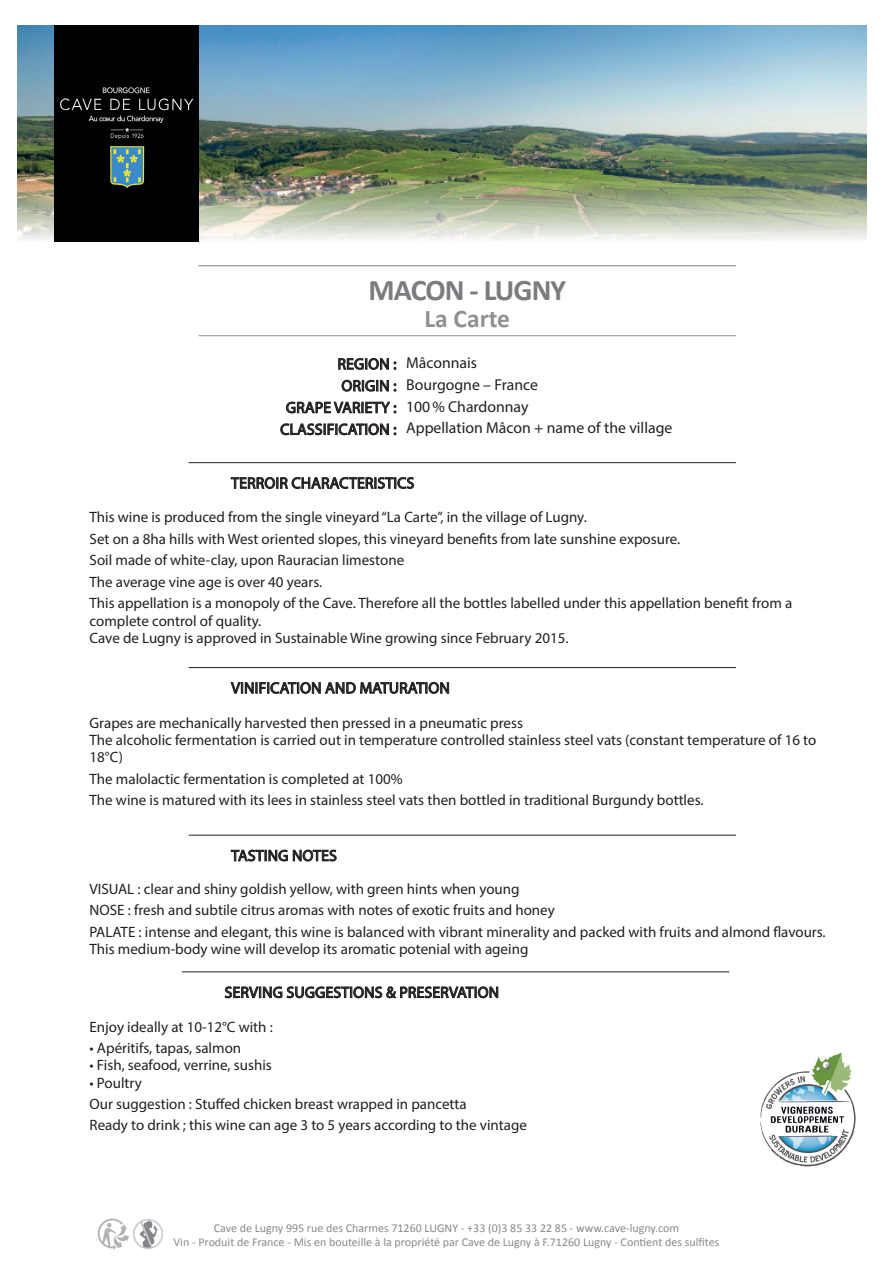
<style>
.page{position:relative;width:893px;height:1263px;background:#fff}
.page>*{position:absolute;margin:0;border:0;box-sizing:border-box;transform-origin:0 0}
.t1{font:700 30px "Calibri";letter-spacing:-.03em;color:#7a7c7f}
.t2{font:700 25.5px "Calibri";color:#8f9194}
.t3{font:15.75px/21.8px "Myriad Pro";letter-spacing:.01em;color:#231f20}
.t4{font:15px/21.5px "Myriad Pro";color:#231f20}
.t5{font:12px/14.4px "Calibri";color:#87898c;text-align:center}
</style>
<div class="page">
<img style="left:17px;top:26px;width:849px;height:214px">
<hr style="left:199px;top:265px;width:537px;height:1px;background:#7a7c7f">
<hr style="left:189px;top:462px;width:547px;height:1px;background:#231f20">
<svg style="left:230px;top:477px;width:185px;height:12px"></svg>
<hr style="left:189px;top:667px;width:547px;height:1px;background:#231f20">
<svg style="left:230px;top:682px;width:219px;height:12px"></svg>
<hr style="left:189px;top:835px;width:547px;height:1px;background:#231f20">
<svg style="left:230px;top:849px;width:107px;height:13px"></svg>
<hr style="left:182px;top:971px;width:547px;height:1px;background:#231f20">
<svg style="left:224px;top:986px;width:275px;height:13px"></svg>
<svg style="left:338px;top:358px;width:58px;height:12px"></svg>
<svg style="left:280px;top:379px;width:116px;height:57px"></svg>
<img style="left:54px;top:26px;width:145px;height:215px">
<img style="left:97px;top:1218px;width:32px;height:32px">
<img style="left:133px;top:1219px;width:29px;height:29px">
<img style="left:760px;top:1052px;width:96px;height:115px">
<hr style="left:199px;top:335px;width:537px;height:1px;background:#8f9194">
<h1 class="t1" style="left:368px;top:271px;width:199px">MACON - LUGNY</h1>
<h2 class="t2" style="left:424px;top:302px;width:87px">La Carte</h2>
<p class="t3" style="left:280px;top:353px;width:118px;text-align:right">REGION :<br>ORIGIN :<br>GRAPE VARIETY :<br>CLASSIFICATION :</p>
<p class="t3" style="left:406px;top:352px;width:268px">Mâconnais<br>Bourgogne – France<br>100% Chardonnay<br>Appellation Mâcon + name of the village</p>
<p class="t3" style="left:231px;top:472px;width:185px">TERROIR CHARACTERISTICS</p>
<p class="t4" style="left:90px;top:506px;width:704px">This wine is produced from the single vineyard “La Carte”, in the village of Lugny.<br>Set on a 8ha hills with West oriented slopes, this vineyard benefits from late sunshine exposure.<br>Soil made of white-clay, upon Rauracian limestone<br>The average vine age is over 40 years.<br>This appellation is a monopoly of the Cave. Therefore all the bottles labelled under this appellation benefit from a</p>
<p class="t4" style="left:90px;top:612px;width:480px;line-height:17.2px">complete control of quality.<br>Cave de Lugny is approved in Sustainable Wine growing since February 2015.</p>
<p class="t3" style="left:231px;top:677px;width:220px">VINIFICATION AND MATURATION</p>
<p class="t4" style="left:90px;top:714px;width:728px;line-height:17.2px">Grapes are mechanically harvested then pressed in a pneumatic press<br>The alcoholic fermentation is carried out in temperature controlled stainless steel vats (constant temperature of 16 to<br>18°C)</p>
<p class="t4" style="left:90px;top:767px;width:615px">The malolactic fermentation is completed at 100%<br>The wine is matured with its lees in stainless steel vats then bottled in traditional Burgundy bottles.</p>
<p class="t3" style="left:231px;top:844px;width:107px">TASTING NOTES</p>
<p class="t4" style="left:90px;top:878px;width:738px">VISUAL : clear and shiny goldish yellow, with green hints when young<br>NOSE : fresh and subtile citrus aromas with notes of exotic fruits and honey<br>PALATE : intense and elegant, this wine is balanced with vibrant minerality and packed with fruits and almond flavours.</p>
<p class="t4" style="left:90px;top:938px;width:440px">This medium-body wine will develop its aromatic potenial with ageing</p>
<p class="t3" style="left:225px;top:981px;width:276px">SERVING SUGGESTIONS &amp; PRESERVATION</p>
<p class="t4" style="left:90px;top:1015px;width:185px">Enjoy ideally at 10-12°C with :</p>
<p class="t4" style="left:90px;top:1037px;width:153px">• Apéritifs, tapas, salmon</p>
<p class="t4" style="left:90px;top:1054px;width:184px">• Fish, seafood, verrine, sushis</p>
<p class="t4" style="left:90px;top:1072px;width:439px">• Poultry<br>Our suggestion : Stuffed chicken breast wrapped in pancetta<br>Ready to drink ; this wine can age 3 to 5 years according to the vintage</p>
<p class="t5" style="left:173px;top:1220px;width:547px">Cave de Lugny 995 rue des Charmes 71260 LUGNY - +33 (0)3 85 33 22 85 - www.cave-lugny.com<br>Vin - Produit de France - Mis en bouteille à la propriété par Cave de Lugny à F.71260 Lugny - Contient des sulfites</p>
</div>
